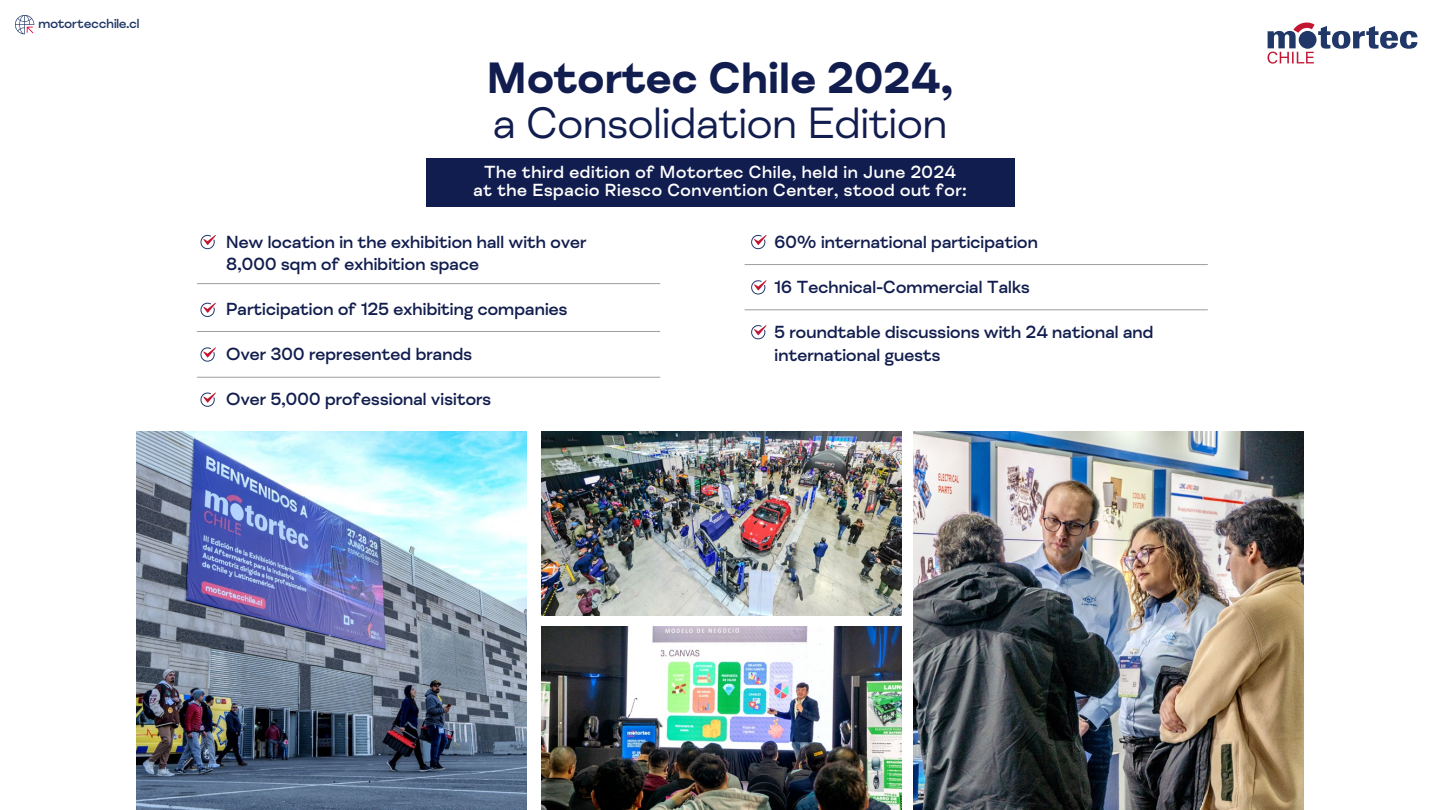
<style>
.page{position:relative;width:1440px;height:810px;background:#fff}
.page>*{position:absolute;margin:0;border:0;box-sizing:border-box;transform-origin:0 0}
.t1{font:45px "FS Meridian";letter-spacing:-.025em;color:#111d4e}
.t2{font:700 45px "FS Meridian";letter-spacing:-.025em;color:#111d4e}
.t3{font:500 18px/22.5px "FS Meridian";letter-spacing:-.025em;color:#111d4e}
.t4{font:500 18px/18px "FS Meridian";color:#fff;text-align:center}
.t5{font:500 13.5px "FS Meridian";letter-spacing:-.025em;color:#203768}
</style>
<div class="page">
<svg style="left:15px;top:15px;width:19px;height:19px"></svg>
<svg style="left:1268px;top:22px;width:150px;height:42px"></svg>
<div style="left:426px;top:158px;width:589px;height:49px;background:#111d4e"></div>
<img style="left:137px;top:432px;width:390px;height:378px">
<img style="left:542px;top:432px;width:360px;height:183px">
<img style="left:542px;top:626px;width:360px;height:184px">
<img style="left:913px;top:432px;width:390px;height:378px">
<svg style="left:200px;top:235px;width:16px;height:15px"></svg>
<svg style="left:751px;top:235px;width:16px;height:15px"></svg>
<svg style="left:751px;top:280px;width:16px;height:15px"></svg>
<svg style="left:751px;top:325px;width:16px;height:15px"></svg>
<svg style="left:200px;top:303px;width:16px;height:14px"></svg>
<svg style="left:200px;top:347px;width:16px;height:15px"></svg>
<svg style="left:200px;top:393px;width:16px;height:14px"></svg>
<hr style="left:197px;top:283px;width:463px;height:1px;background:#9d9d9c">
<hr style="left:745px;top:264px;width:463px;height:1px;background:#9d9d9c">
<hr style="left:745px;top:309px;width:463px;height:1px;background:#9d9d9c">
<hr style="left:197px;top:331px;width:463px;height:1px;background:#9d9d9c">
<hr style="left:197px;top:377px;width:463px;height:1px;background:#9d9d9c">
<p class="t5" style="left:38px;top:16px;width:103px">motortecchile.cl</p>
<h1 class="t2" style="left:486px;top:51px;width:469px">Motortec Chile 2024,</h1>
<h1 class="t1" style="left:492px;top:99px;width:457px">a Consolidation Edition</h1>
<p class="t4" style="left:473px;top:163px;width:495px">The third edition of Motortec Chile, held in June 2024 at the Espacio Riesco Convention Center, stood out for:</p>
<p class="t3" style="left:226px;top:231px;width:363px">New location in the exhibition hall with over<br>8,000 sqm of exhibition space</p>
<p class="t3" style="left:226px;top:299px;width:344px">Participation of 125 exhibiting companies</p>
<p class="t3" style="left:226px;top:344px;width:248px">Over 300 represented brands</p>
<p class="t3" style="left:226px;top:389px;width:267px">Over 5,000 professional visitors</p>
<p class="t3" style="left:774px;top:232px;width:266px">60% international participation</p>
<p class="t3" style="left:774px;top:277px;width:258px">16 Technical-Commercial Talks</p>
<p class="t3" style="left:774px;top:322px;width:381px">5 roundtable discussions with 24 national and international guests</p>
</div>
